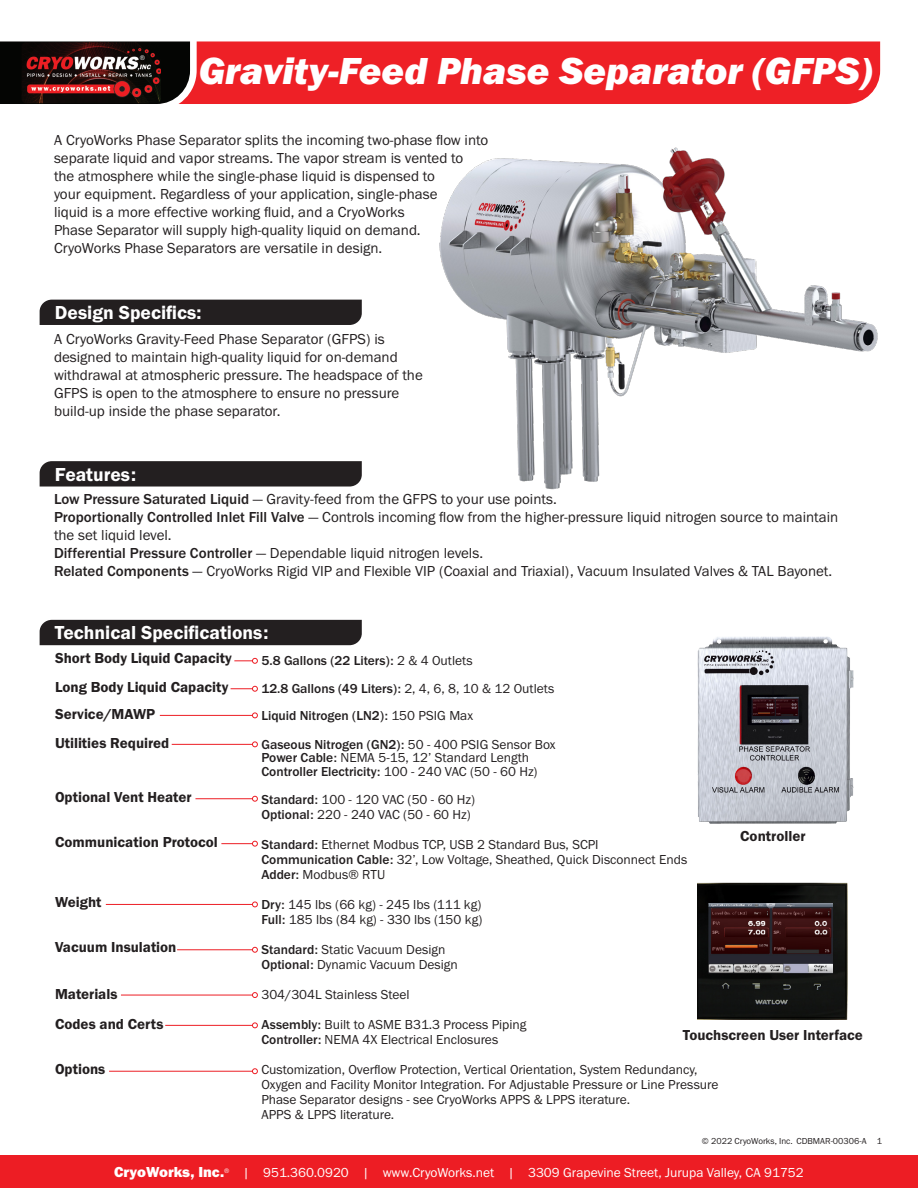
<style>
.page{position:relative;width:918px;height:1188px;background:#fff}
.page>*{position:absolute;margin:0;border:0;box-sizing:border-box;transform-origin:0 0}
.t1{font:39px "Franklin Gothic URW Hea Ita";color:#fff}
.t2{font:19.5px "Franklin Gothic URW Dem";color:#fff}
.body{font:15px/18px "Franklin Gothic URW Boo";color:#231f20}
.body-2{font:15px "Franklin Gothic URW Dem";color:#231f20}
.body-3{font:13.5px/15px "Franklin Gothic URW Boo";color:#231f20}
.body-4{font:500 13.5px "Franklin Gothic URW";color:#231f20}
.t3{font:13.5px "Franklin Gothic URW Boo";color:#fff}
.t4{font:9px "Franklin Gothic URW Boo";color:#231f20}
.body-5{font:6.9px "Franklin Gothic URW Boo";color:#fff}
.s1{font-family:"Franklin Gothic URW";font-weight:500}
.s2{font-family:"Franklin Gothic URW Boo";font-weight:400}
.s3{font-family:"Franklin Gothic URW Hea";font-size:15px}
</style>
<div class="page">
<svg style="left:40px;top:461px;width:322px;height:26px;background:#292627"></svg>
<img style="left:439px;top:147px;width:439px;height:343px">
<div style="left:40px;top:620px;width:322px;height:25px;background:#231f20"></div>
<div style="left:0;top:1156px;width:918px;height:32px;background:#ed1d24"></div>
<div style="left:197px;top:41px;width:683px;height:63px;background:#ee2026"></div>
<img style="left:698px;top:882px;width:150px;height:138px">
<svg style="left:0;top:41px;width:197px;height:63px;background:#472726"></svg>
<img style="left:697px;top:636px;width:157px;height:188px">
<div style="left:40px;top:300px;width:322px;height:25px;background:#231f20"></div>
<hr style="left:165px;top:1025px;width:87px;height:1px;background:#ed1d24">
<svg style="left:252px;top:1023px;width:6px;height:5px"></svg>
<hr style="left:160px;top:715px;width:93px;height:1px;background:#ed1d24">
<svg style="left:252px;top:713px;width:6px;height:5px"></svg>
<hr style="left:172px;top:744px;width:81px;height:1px;background:#ed1d24">
<svg style="left:252px;top:742px;width:6px;height:5px"></svg>
<hr style="left:106px;top:904px;width:146px;height:1px;background:#ed1d24">
<svg style="left:252px;top:902px;width:6px;height:5px"></svg>
<hr style="left:177px;top:949px;width:76px;height:1px;background:#ed1d24">
<svg style="left:252px;top:947px;width:6px;height:6px"></svg>
<hr style="left:195px;top:798px;width:58px;height:1px;background:#ed1d24">
<svg style="left:252px;top:796px;width:6px;height:6px"></svg>
<svg style="left:234px;top:658px;width:24px;height:6px"></svg>
<svg style="left:231px;top:686px;width:27px;height:6px"></svg>
<hr style="left:109px;top:1071px;width:144px;height:1px;background:#ed1d24">
<svg style="left:252px;top:1068px;width:6px;height:6px"></svg>
<hr style="left:221px;top:843px;width:32px;height:1px;background:#ed1d24">
<svg style="left:252px;top:841px;width:6px;height:5px"></svg>
<hr style="left:121px;top:995px;width:131px;height:1px;background:#ed1d24">
<svg style="left:252px;top:992px;width:6px;height:6px"></svg>
<p class="body-5" style="left:140px;top:53px;width:7px">®</p>
<p class="t1" style="left:199px;top:45px;width:675px">Gravity-Feed Phase Separator (GFPS)</p>
<p class="body" style="left:54px;top:131px;width:436px">A CryoWorks Phase Separator splits the incoming two-phase flow into separate liquid and vapor streams. The vapor stream is vented to<br>the atmosphere while the single-phase liquid is dispensed to<br>your equipment. Regardless of your application, single-phase<br>liquid is a more effective working fluid, and a CryoWorks<br>Phase Separator will supply high-quality liquid on demand.<br>CryoWorks Phase Separators are versatile in design.</p>
<p class="t2" style="left:55px;top:300px;width:148px">Design Specifics:</p>
<p class="body" style="left:54px;top:329px;width:370px">A CryoWorks Gravity-Feed Phase Separator (GFPS) is designed to maintain high-quality liquid for on-demand withdrawal at atmospheric pressure. The headspace of the GFPS is open to the atmosphere to ensure no pressure build-up inside the phase separator.</p>
<p class="t2" style="left:55px;top:462px;width:83px">Features:</p>
<p class="body" style="left:54px;top:490px;width:504px"><span class="s1">Low Pressure Saturated Liquid</span> — Gravity-feed from the GFPS to your use points.</p>
<p class="body" style="left:54px;top:508px;width:786px"><span class="s1">Proportionally Controlled Inlet Fill Valve</span> — Controls incoming flow from the higher-pressure liquid nitrogen source to maintain the set liquid level.</p>
<p class="body" style="left:54px;top:544px;width:431px"><span class="s1">Differential Pressure Controller</span> — Dependable liquid nitrogen levels.</p>
<p class="body" style="left:54px;top:562px;width:780px"><span class="s1">Related Components</span> — CryoWorks Rigid VIP and Flexible VIP (Coaxial and Triaxial), Vacuum Insulated Valves &amp; TAL Bayonet.</p>
<p class="t2" style="left:55px;top:621px;width:215px">Technical Specifications:</p>
<p class="body-2" style="left:55px;top:649px;width:178px">Short Body Liquid Capacity</p>
<p class="body-2" style="left:55px;top:678px;width:175px">Long Body Liquid Capacity</p>
<p class="body-2" style="left:55px;top:705px;width:102px">Service/MAWP</p>
<p class="body-2" style="left:55px;top:734px;width:116px">Utilities Required</p>
<p class="body-2" style="left:55px;top:788px;width:138px">Optional Vent Heater</p>
<p class="body-2" style="left:55px;top:833px;width:164px">Communication Protocol</p>
<p class="body-2" style="left:55px;top:893px;width:48px">Weight</p>
<p class="body-2" style="left:55px;top:938px;width:123px">Vacuum Insulation</p>
<p class="body-2" style="left:55px;top:985px;width:64px">Materials</p>
<p class="body-2" style="left:55px;top:1015px;width:110px">Codes and Certs</p>
<p class="body-2" style="left:55px;top:1060px;width:52px">Options</p>
<p class="body-4" style="left:261px;top:652px;width:213px">5.8 Gallons (22 Liters): <span class="s2">2 &amp; 4 Outlets</span></p>
<p class="body-4" style="left:261px;top:680px;width:294px">12.8 Gallons (49 Liters): <span class="s2">2, 4, 6, 8, 10 &amp; 12 Outlets</span></p>
<p class="body-4" style="left:261px;top:707px;width:213px">Liquid Nitrogen (LN2): <span class="s2">150 PSIG Max</span></p>
<p class="body-4" style="left:261px;top:736px;width:296px">Gaseous Nitrogen (GN2): <span class="s2">50 - 400 PSIG Sensor Box</span></p>
<p class="body-3" style="left:261px;top:750px;width:269px"><span class="s1">Power Cable:</span> NEMA 5-15, 12’ Standard Length</p>
<p class="body-4" style="left:261px;top:763px;width:278px">Controller Electricity: <span class="s2">100 - 240 VAC (50 - 60 Hz)</span></p>
<p class="body-3" style="left:261px;top:792px;width:215px"><span class="s1">Standard:</span> 100 - 120 VAC (50 - 60 Hz)</p>
<p class="body-3" style="left:261px;top:807px;width:211px"><span class="s1">Optional:</span> 220 - 240 VAC (50 - 60 Hz)</p>
<p class="body-3" style="left:261px;top:837px;width:339px"><span class="s1">Standard:</span> Ethernet Modbus TCP, USB 2 Standard Bus, SCPI</p>
<p class="body-3" style="left:261px;top:852px;width:427px"><span class="s1">Communication Cable:</span> 32’, Low Voltage, Sheathed, Quick Disconnect Ends</p>
<p class="body-3" style="left:261px;top:867px;width:125px"><span class="s1">Adder:</span> Modbus® RTU</p>
<p class="body-3" style="left:261px;top:897px;width:222px"><span class="s1">Dry:</span> 145 lbs (66 kg) - 245 lbs (111 kg)</p>
<p class="body-3" style="left:261px;top:912px;width:222px"><span class="s1">Full:</span> 185 lbs (84 kg) - 330 lbs (150 kg)</p>
<p class="body-3" style="left:261px;top:942px;width:185px"><span class="s1">Standard:</span> Static Vacuum Design</p>
<p class="body-3" style="left:261px;top:957px;width:198px"><span class="s1">Optional:</span> Dynamic Vacuum Design</p>
<p class="body-3" style="left:261px;top:987px;width:150px">304/304L Stainless Steel</p>
<p class="body-3" style="left:261px;top:1017px;width:267px"><span class="s1">Assembly:</span> Built to ASME B31.3 Process Piping</p>
<p class="body-3" style="left:261px;top:1032px;width:238px"><span class="s1">Controller:</span> NEMA 4X Electrical Enclosures</p>
<p class="body-3" style="left:261px;top:1062px;width:459px">Customization, Overflow Protection, Vertical Orientation, System Redundancy,<br>Oxygen and Facility Monitor Integration. For Adjustable Pressure or Line Pressure<br>Phase Separator designs - see CryoWorks APPS &amp; LPPS iterature.</p>
<p class="body-3" style="left:261px;top:1107px;width:134px">APPS &amp; LPPS literature.</p>
<p class="body-2" style="left:740px;top:827px;width:67px">Controller</p>
<p class="body-2" style="left:683px;top:1026px;width:182px">Touchscreen User Interface</p>
<p class="t4" style="left:702px;top:1135px;width:182px">© 2022 CryoWorks, Inc. CDBMAR-00306-A 1</p>
<p class="t3" style="left:114px;top:1164px;width:691px"><span class="s3">CryoWorks, Inc.</span><sup>®</sup> | 951.360.0920 | www.CryoWorks.net | 3309 Grapevine Street, Jurupa Valley, CA 91752</p>
</div>
